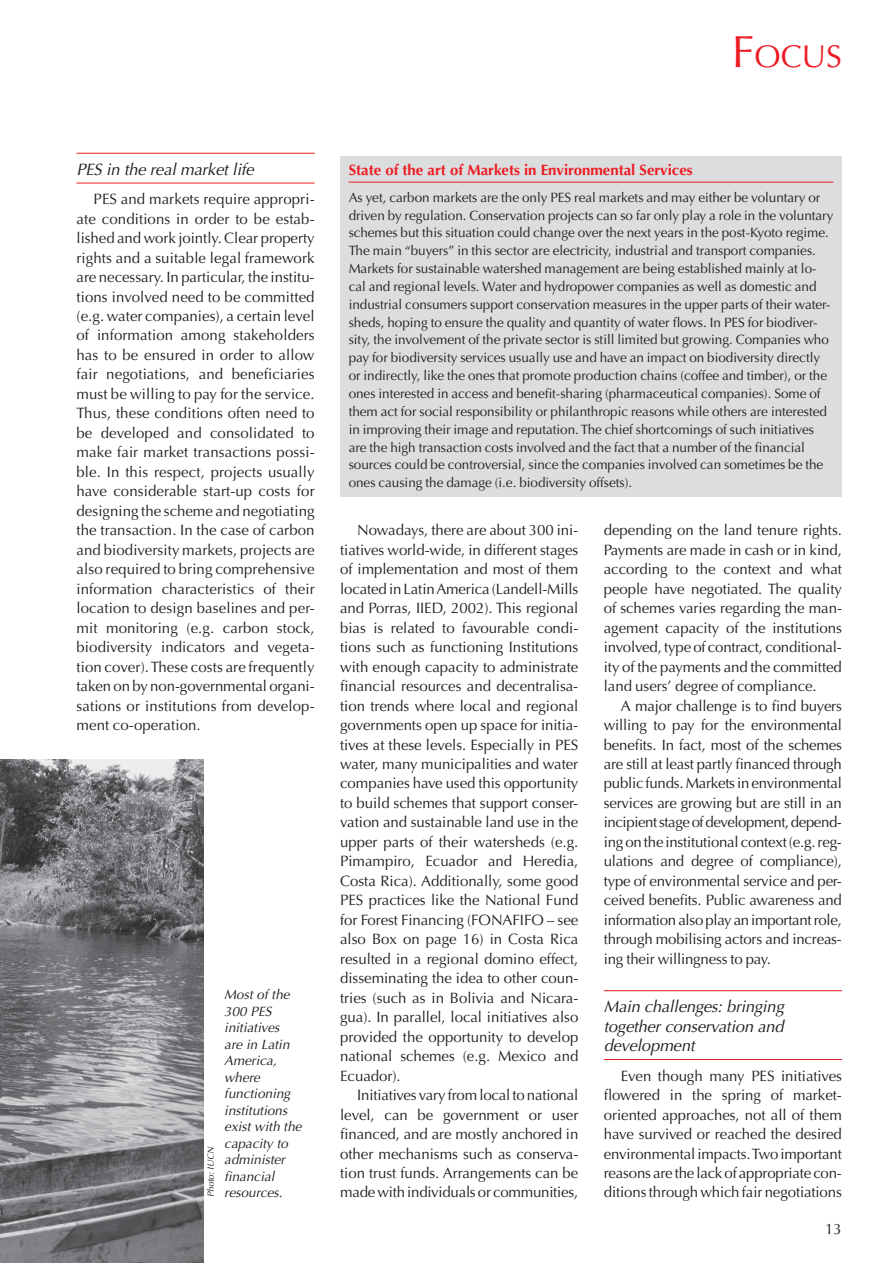
<style>
.page{position:relative;width:893px;height:1263px;background:#fff}
.page>*{position:absolute;margin:0;border:0;box-sizing:border-box;transform-origin:0 0}
.t1{font:31.5px "Optima";color:#ed1c24}
.t2{font:italic 16.5px/19.5px "Optima";letter-spacing:-.01em;color:#231f20;text-align:justify}
.t3{font:15px/19.5px "Optima";letter-spacing:-.005em;color:#231f20;text-align:justify}
.t4{font:700 15px "Optima";color:#ed1c24}
.t5{font:13.5px/17.9px "Optima";letter-spacing:-.005em;color:#231f20}
.t6{font:italic 13.5px/16.5px "Optima";color:#231f20}
.t7{font:italic 9px "Optima";color:#231f20}
.s1{font-size:45px}
</style>
<div class="page">
<hr style="left:77px;top:153px;width:238px;height:1px;background:#ed1c24">
<hr style="left:77px;top:183px;width:238px;height:1px;background:#ed1c24">
<hr style="left:604px;top:990px;width:238px;height:1px;background:#ed1c24">
<hr style="left:604px;top:1059px;width:238px;height:1px;background:#ed1c24">
<div style="left:340px;top:156px;width:502px;height:340px;background:#dcddde"></div>
<hr style="left:349px;top:182px;width:484px;height:1px;background:#ed1c24">
<img style="left:0;top:759px;width:203px;height:504px">
<h1 class="t1" style="left:732px;top:43px;width:112px"><span class="s1">F</span>OCUS</h1>
<p class="t2" style="left:77px;top:161px;width:179px">PES in the real market life</p>
<p class="t3" style="left:77px;top:191px;width:240px;text-indent:17px">PES and markets require appropri&shy;ate conditions in order to be estab&shy;lished and work jointly. Clear property rights and a suitable legal framework are necessary. In particular, the institu&shy;tions involved need to be committed (e.g. water companies), a certain level of information among stakeholders has to be ensured in order to allow fair negotiations, and beneficiaries must be willing to pay for the service.<br>Thus, these conditions often need to be developed and consolidated to make fair market transactions possi&shy;ble. In this respect, projects usually have considerable start-up costs for designing the scheme and negotiating the transaction. In the case of carbon and biodiversity markets, projects are also required to bring comprehensive information characteristics of their location to design baselines and per&shy;mit monitoring (e.g. carbon stock, biodiversity indicators and vegeta&shy;tion cover). These costs are frequently taken on by non-governmental organi&shy;sations or institutions from develop&shy;ment co-operation.</p>
<p class="t7" style="left:207px;top:1197px;width:52px;rotate:-90deg">Photo: IUCN</p>
<p class="t6" style="left:224px;top:988px;width:79px">Most of the<br>300 PES initiatives<br>are in Latin<br>America, where functioning institutions exist with the capacity to administer financial</p>
<p class="t6" style="left:224px;top:1186px;width:60px">resources.</p>
<p class="t4" style="left:349px;top:164px;width:345px">State of the art of Markets in Environmental Services</p>
<p class="t5" style="left:349px;top:189px;width:486px">As yet, carbon markets are the only PES real markets and may either be voluntary or driven by regulation. Conservation projects can so far only play a role in the voluntary schemes but this situation could change over the next years in the post-Kyoto regime.<br>The main “buyers” in this sector are electricity, industrial and transport companies.<br>Markets for sustainable watershed management are being established mainly at lo&shy;cal and regional levels. Water and hydropower companies as well as domestic and industrial consumers support conservation measures in the upper parts of their water&shy;sheds, hoping to ensure the quality and quantity of water flows. In PES for biodiver&shy;sity, the involvement of the private sector is still limited but growing. Companies who pay for biodiversity services usually use and have an impact on biodiversity directly or indirectly, like the ones that promote production chains (coffee and timber), or the ones interested in access and benefit-sharing (pharmaceutical companies). Some of them act for social responsibility or philanthropic reasons while others are interested in improving their image and reputation. The chief shortcomings of such initiatives are the high transaction costs involved and the fact that a number of the financial sources could be controversial, since the companies involved can sometimes be the ones causing the damage (i.e. biodiversity offsets).</p>
<p class="t3" style="left:340px;top:522px;width:240px;text-indent:17px">Nowadays, there are about 300 ini&shy;tiatives world-wide, in different stages of implementation and most of them located in Latin America (Landell-Mills and Porras, IIED, 2002). This regional bias is related to favourable condi&shy;tions such as functioning Institutions with enough capacity to administrate financial resources and decentralisa&shy;tion trends where local and regional governments open up space for initia&shy;tives at these levels. Especially in PES water, many municipalities and water companies have used this opportunity to build schemes that support conser&shy;vation and sustainable land use in the upper parts of their watersheds (e.g.<br>Pimampiro, Ecuador and Heredia, Costa Rica). Additionally, some good PES practices like the National Fund for Forest Financing (FONAFIFO – see also Box on page 16) in Costa Rica resulted in a regional domino effect, disseminating the idea to other coun&shy;tries (such as in Bolivia and Nicara&shy;gua). In parallel, local initiatives also provided the opportunity to develop national schemes (e.g. Mexico and Ecuador).</p>
<p class="t3" style="left:340px;top:1087px;width:240px;text-indent:17px">Initiatives vary from local to national level, can be government or user financed, and are mostly anchored in other mechanisms such as conserva&shy;tion trust funds. Arrangements can be made with individuals or communities,</p>
<p class="t3" style="left:604px;top:522px;width:240px">depending on the land tenure rights.<br>Payments are made in cash or in kind, according to the context and what people have negotiated. The quality of schemes varies regarding the man&shy;agement capacity of the institutions involved, type of contract, conditional&shy;ity of the payments and the committed land users’ degree of compliance.</p>
<p class="t3" style="left:604px;top:697px;width:240px;text-indent:17px">A major challenge is to find buyers willing to pay for the environmental benefits. In fact, most of the schemes are still at least partly financed through public funds. Markets in environmental services are growing but are still in an incipient stage of development, depend&shy;ing on the institutional context (e.g. reg&shy;ulations and degree of compliance), type of environmental service and per&shy;ceived benefits. Public awareness and information also play an important role, through mobilising actors and increas&shy;ing their willingness to pay.</p>
<p class="t2" style="left:604px;top:999px;width:182px">Main challenges: bringing together conservation and development</p>
<p class="t3" style="left:604px;top:1067px;width:240px;text-indent:17px">Even though many PES initiatives flowered in the spring of market&shy;oriented approaches, not all of them have survived or reached the desired environmental impacts. Two important reasons are the lack of appropriate con&shy;ditions through which fair negotiations</p>
<p class="t3" style="left:825px;top:1220px;width:18px">13</p>
</div>
